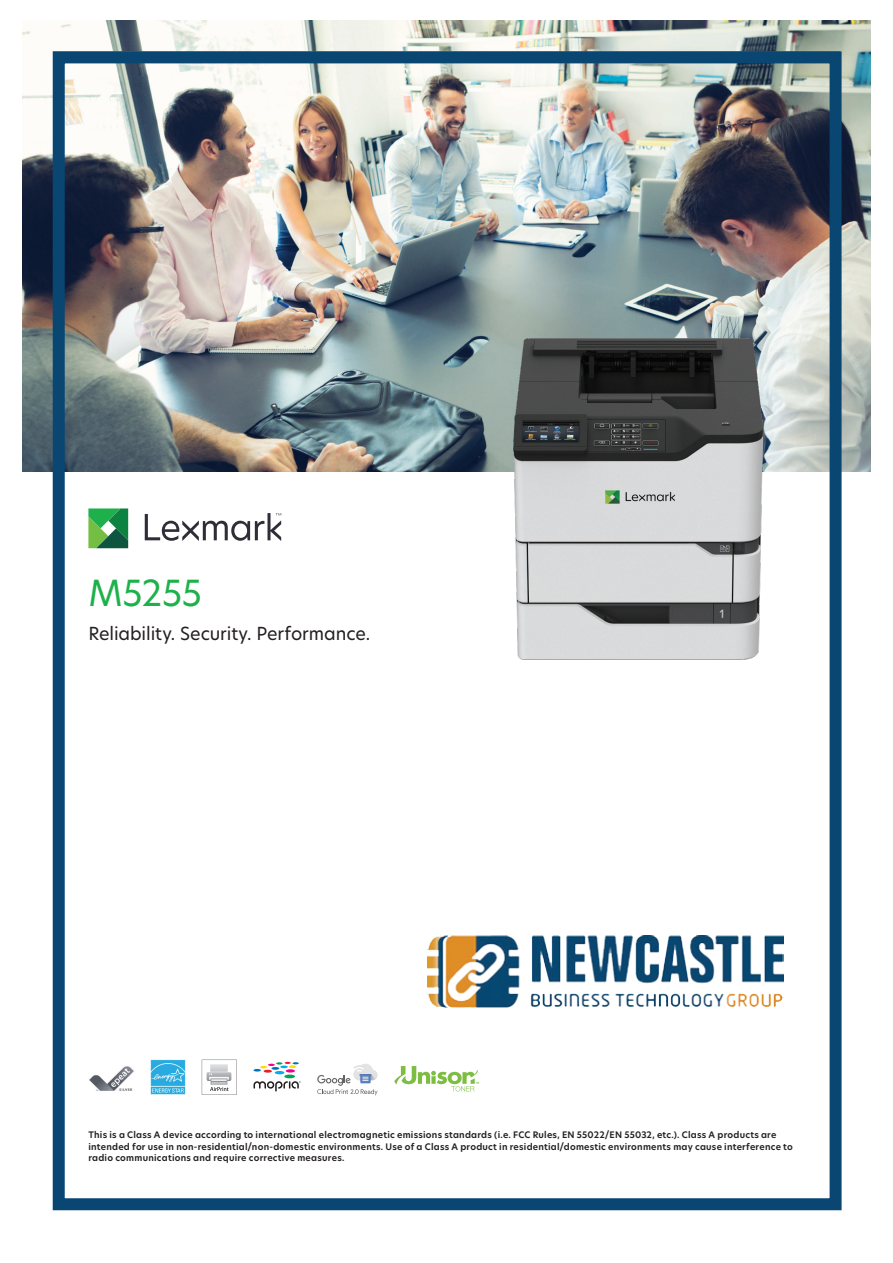
<style>
.page{position:relative;width:893px;height:1263px;background:#fff}
.page>*{position:absolute;margin:0;border:0;box-sizing:border-box;transform-origin:0 0}
.t1{font:35.4px "TP Hero";letter-spacing:-.005em;color:#1eb14b}
.t2{font:17.7px "TP Hero";letter-spacing:-.005em;color:#231f20}
.t3{font:600 8.85px/11.9px "TP Hero";letter-spacing:.025em;color:#231f20}
</style>
<div class="page">
<img style="left:22px;top:20px;width:849px;height:451px">
<img style="left:66px;top:64px;width:763px;height:596px">
<img style="left:514px;top:339px;width:248px;height:320px">
<img style="left:151px;top:1060px;width:34px;height:35px">
<svg style="left:202px;top:1060px;width:35px;height:35px"></svg>
<img style="left:204px;top:1063px;width:31px;height:22px">
<svg style="left:253px;top:1081px;width:48px;height:10px"></svg>
<svg style="left:284px;top:1074px;width:11px;height:4px"></svg>
<svg style="left:253px;top:1062px;width:46px;height:12px"></svg>
<svg style="left:317px;top:1064px;width:61px;height:31px"></svg>
<svg style="left:394px;top:1066px;width:85px;height:25px"></svg>
<img style="left:89px;top:1066px;width:45px;height:25px">
<img style="left:427px;top:935px;width:356px;height:73px">
<div style="left:53px;top:51px;width:789px;height:1159px;border:12px solid #094672"></div>
<h1 class="t1" style="left:88px;top:569px;width:115px">M5255</h1>
<h2 class="t2" style="left:88px;top:621px;width:283px">Reliability. Security. Performance.</h2>
<p class="t3" style="left:88px;top:1129px;width:706px">This is a Class A device according to international electromagnetic emissions standards (i.e. FCC Rules, EN 55022/EN 55032, etc.). Class A products are intended for use in non-residential/non-domestic environments. Use of a Class A product in residential/domestic environments may cause interference to radio communications and require corrective measures.</p>
</div>
